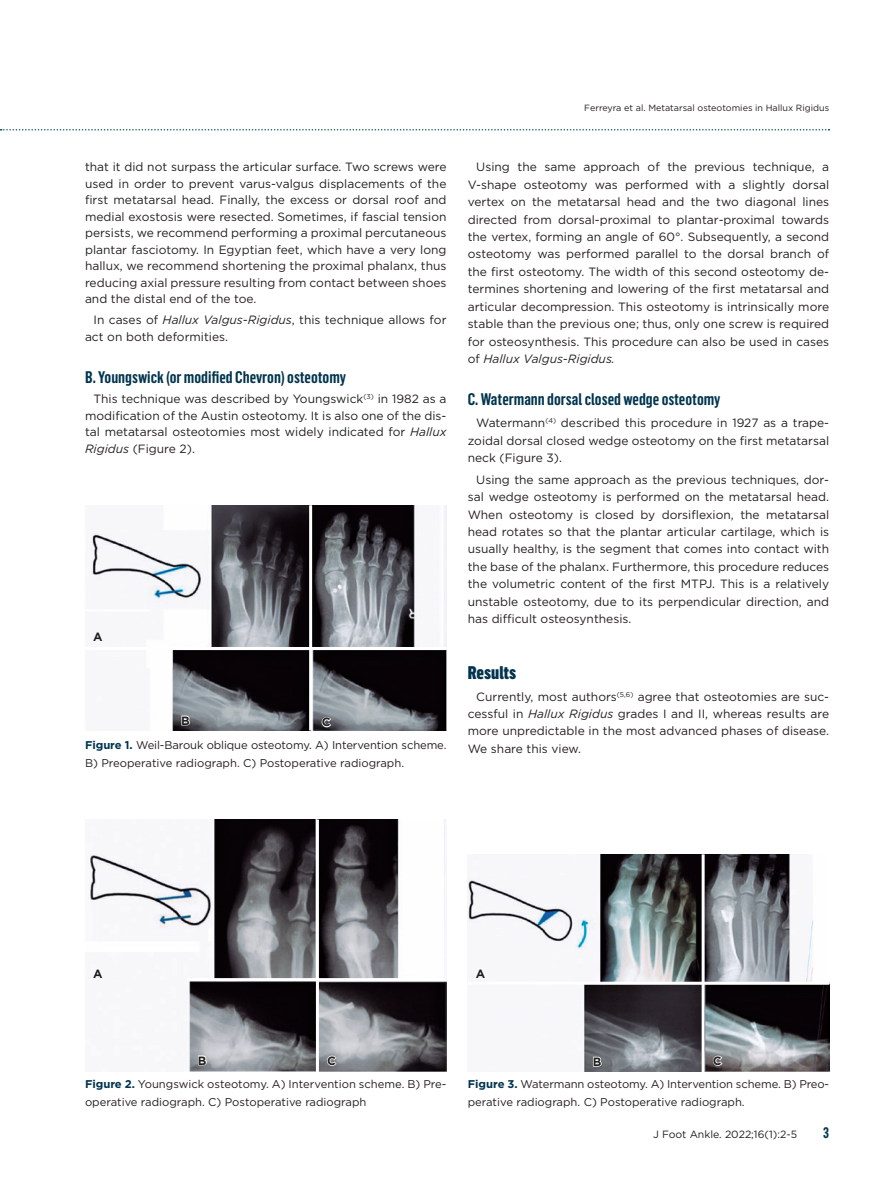
<style>
.page{position:relative;width:893px;height:1191px;background:#fff}
.page>*{position:absolute;margin:0;border:0;box-sizing:border-box;transform-origin:0 0}
.t1{font:900 18px "Flama Cond";color:#01344e}
.t2{font:600 16.5px "Flama Cond";color:#01344e}
.t3{font:600 15px "Flama Cond";color:#01344e}
.t4{font:12px/17.4px "Gotham";color:#231f20;text-align:justify}
.t5{font:700 12px "Gotham";color:#231f20}
.t6{font:11.25px/18px "Gotham";letter-spacing:-.01em;color:#231f20}
.t7{font:10.5px "Gotham";color:#231f20}
.t8{font:9px "Gotham";color:#231f20}
.s1{font-style:italic}
.s2{font-weight:700;color:#01344e}
</style>
<div class="page">
<svg style="left:0;top:129px;width:829px;height:1px"></svg>
<img style="left:91px;top:505px;width:355px;height:225px">
<hr style="left:309px;top:505px;width:3px;height:225px;background:#fff">
<hr style="left:85px;top:647px;width:361px;height:3px;background:#fff">
<svg style="left:91px;top:631px;width:14px;height:12px"></svg>
<svg style="left:181px;top:714px;width:10px;height:12px"></svg>
<svg style="left:321px;top:716px;width:11px;height:12px"></svg>
<img style="left:90px;top:819px;width:356px;height:252px">
<hr style="left:316px;top:819px;width:3px;height:255px;background:#fff">
<hr style="left:187px;top:978px;width:258px;height:3px;background:#fff">
<svg style="left:91px;top:967px;width:14px;height:12px"></svg>
<svg style="left:197px;top:1054px;width:10px;height:12px"></svg>
<svg style="left:326px;top:1055px;width:11px;height:11px"></svg>
<img style="left:468px;top:854px;width:361px;height:217px">
<hr style="left:702px;top:854px;width:3px;height:220px;background:#fff">
<hr style="left:468px;top:981px;width:361px;height:3px;background:#fff">
<svg style="left:474px;top:967px;width:13px;height:12px"></svg>
<svg style="left:592px;top:1055px;width:10px;height:12px"></svg>
<svg style="left:712px;top:1055px;width:11px;height:11px"></svg>
<p class="t4" style="left:85px;top:158px;width:363px;line-height:16.5px">that it did not surpass the articular surface. Two screws were used in order to prevent varus-valgus displacements of the first metatarsal head. Finally, the excess or dorsal roof and medial exostosis were resected. Sometimes, if fascial tension persists, we recommend performing a proximal percutaneous plantar fasciotomy. In Egyptian feet, which have a very long hallux, we recommend shortening the proximal phalanx, thus reducing axial pressure resulting from contact between shoes and the distal end of the toe.</p>
<p class="t4" style="left:85px;top:311px;width:363px;line-height:16.5px;text-indent:9px">In cases of <span class="s1">Hallux Valgus-Rigidus</span>, this technique allows for act on both deformities.</p>
<h2 class="t2" style="left:85px;top:364px;width:263px">B. Youngswick (or modified Chevron) osteotomy</h2>
<p class="t4" style="left:85px;top:391px;width:363px;line-height:16.5px;text-indent:9px">This technique was described by Youngswick<sup>(3)</sup> in 1982 as a modification of the Austin osteotomy. It is also one of the dis&shy;tal metatarsal osteotomies most widely indicated for <span class="s1">Hallux Rigidus</span> (Figure 2).</p>
<p class="t5" style="left:93px;top:629px;width:11px">A</p>
<p class="t5" style="left:181px;top:712px;width:10px">B</p>
<p class="t5" style="left:322px;top:714px;width:10px">C</p>
<p class="t6" style="left:85px;top:736px;width:363px"><span class="s2">Figure 1.</span> Weil-Barouk oblique osteotomy. A) Intervention scheme.<br>B) Preoperative radiograph. C) Postoperative radiograph.</p>
<p class="t8" style="left:584px;top:102px;width:246px">Ferreyra et al. Metatarsal osteotomies in Hallux Rigidus</p>
<p class="t4" style="left:468px;top:158px;width:363px;text-indent:9px">Using the same approach of the previous technique, a V-shape osteotomy was performed with a slightly dorsal vertex on the metatarsal head and the two diagonal lines directed from dorsal-proximal to plantar-proximal towards the vertex, forming an angle of 60°. Subsequently, a second osteotomy was performed parallel to the dorsal branch of the first osteotomy. The width of this second osteotomy de&shy;termines shortening and lowering of the first metatarsal and articular decompression. This osteotomy is intrinsically more stable than the previous one; thus, only one screw is required for osteosynthesis. This procedure can also be used in cases of <span class="s1">Hallux Valgus-Rigidus.</span></p>
<h2 class="t2" style="left:468px;top:387px;width:254px">C. Watermann dorsal closed wedge osteotomy</h2>
<p class="t4" style="left:468px;top:414px;width:363px;text-indent:9px">Watermann<sup>(4)</sup> described this procedure in 1927 as a trape&shy;zoidal dorsal closed wedge osteotomy on the first metatarsal neck (Figure 3).</p>
<p class="t4" style="left:468px;top:470px;width:363px;text-indent:9px">Using the same approach as the previous techniques, dor&shy;sal wedge osteotomy is performed on the metatarsal head.<br>When osteotomy is closed by dorsiflexion, the metatarsal head rotates so that the plantar articular cartilage, which is usually healthy, is the segment that comes into contact with the base of the phalanx. Furthermore, this procedure reduces the volumetric content of the first MTPJ. This is a relatively unstable osteotomy, due to its perpendicular direction, and has difficult osteosynthesis.</p>
<h1 class="t1" style="left:468px;top:659px;width:50px">Results</h1>
<p class="t4" style="left:468px;top:687px;width:363px;text-indent:9px">Currently, most authors<sup>(5,6)</sup> agree that osteotomies are suc&shy;cessful in <span class="s1">Hallux Rigidus</span> grades I and II, whereas results are more unpredictable in the most advanced phases of disease.<br>We share this view.</p>
<p class="t5" style="left:93px;top:965px;width:11px">A</p>
<p class="t5" style="left:476px;top:965px;width:11px">A</p>
<p class="t5" style="left:198px;top:1052px;width:10px">B</p>
<p class="t5" style="left:327px;top:1052px;width:10px">C</p>
<p class="t6" style="left:85px;top:1074px;width:363px"><span class="s2">Figure 2.</span> Youngswick osteotomy. A) Intervention scheme. B) Pre&shy;operative radiograph. C) Postoperative radiograph</p>
<p class="t5" style="left:593px;top:1053px;width:10px">B</p>
<p class="t5" style="left:713px;top:1052px;width:10px">C</p>
<p class="t6" style="left:468px;top:1074px;width:361px"><span class="s2">Figure 3.</span> Watermann osteotomy. A) Intervention scheme. B) Preo&shy;perative radiograph. C) Postoperative radiograph.</p>
<p class="t7" style="left:653px;top:1127px;width:146px">J Foot Ankle. 2022;16(1):2-5</p>
<p class="t3" style="left:823px;top:1121px;width:8px">3</p>
</div>
